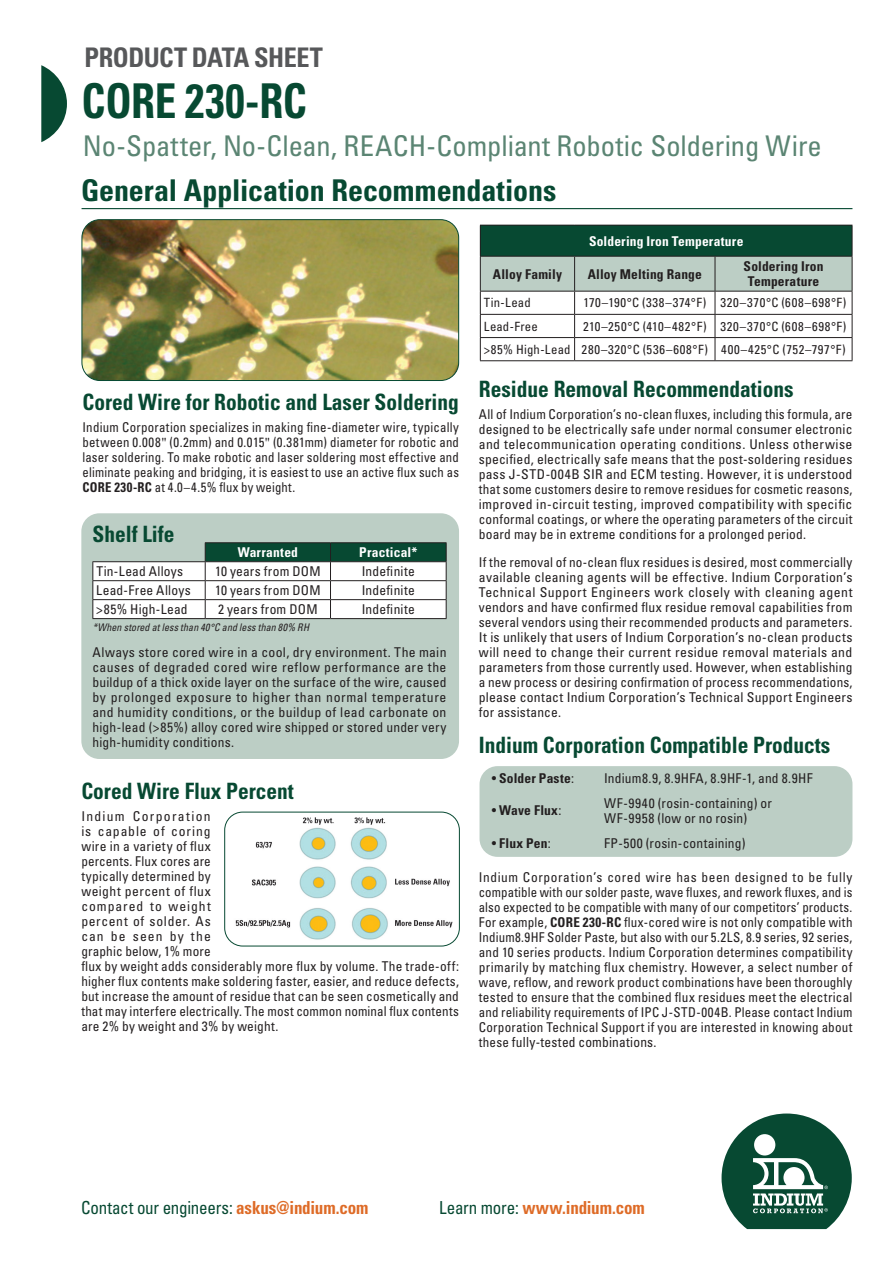
<style>
.page{position:relative;width:893px;height:1263px;background:#fff}
.page>*{position:absolute;margin:0;border:0;box-sizing:border-box;transform-origin:0 0}
.t1{font:700 condensed 48px "Univers LT Std";letter-spacing:-.005em;color:#074932;scale:.9 1}
.t2{font:700 condensed 30px "Univers LT Std";letter-spacing:-.005em;color:#074932}
.t3{font:condensed 28.5px "Univers LT Std";color:#5b8573}
.t4{font:700 condensed 27px "Univers LT Std";letter-spacing:-.02em;color:#57585a}
.t5{font:700 condensed 22.5px "Univers LT Std";color:#074932;scale:.95 1}
.t6{font:condensed 17.85px "Univers LT Std";letter-spacing:-.015em;color:#074932;scale:.95 1}
.t7{font:700 condensed 17.85px "Univers LT Std";letter-spacing:-.01em;color:#de6b27;scale:.95 1}
.t8{font:condensed 13.8px "Univers LT Std";letter-spacing:.015em;color:#231f20}
.t9{font:condensed 13.5px/15px "Univers LT Std";letter-spacing:.015em;color:#231f20;text-align:justify}
.t10{font:condensed 13.5px/15px "Univers LT Std";letter-spacing:.015em;color:#231f20;text-align:justify;scale:.96 1}
.t11{font:700 condensed 13.5px/15px "Univers LT Std";letter-spacing:.015em;color:#231f20;text-align:center}
.t12{font:700 condensed 13.5px "Univers LT Std";letter-spacing:.015em;color:#fff}
.t13{font:condensed 12.75px/23.2px "Univers LT Std";letter-spacing:.05em;color:#231f20;text-align:right}
.t14{font:condensed 12.75px "Univers LT Std";letter-spacing:.015em;color:#231f20}
.t15{font:italic condensed 10.5px "Univers LT Std";letter-spacing:.01em;color:#231f20;scale:.95 1}
.s1{font-family:"Times New Roman";font-stretch:normal}
.s2{font-weight:700}
.s3{font-weight:400}
.s4{font-size:13.5px}
.s5{font-weight:700;color:#de6b27}
.s6{font-weight:400;color:#074932}
</style>
<div class="page">
<svg style="left:41px;top:65px;width:26px;height:77px"></svg>
<svg style="left:722px;top:1113px;width:130px;height:116px"></svg>
<div style="left:754px;top:1134px;width:21px;height:21px;background:#fff;border-radius:50%"></div>
<img style="left:82px;top:220px;width:377px;height:160px">
<div style="left:82px;top:219px;width:377px;height:162px;border:1px solid #074932;border-radius:18px"></div>
<div style="left:81px;top:513px;width:378px;height:246px;background:#bccec5;border-radius:18px"></div>
<hr style="left:205px;top:542px;width:125px;height:1px;background:#231f20">
<hr style="left:330px;top:542px;width:117px;height:1px;background:#231f20">
<svg style="left:92px;top:543px;width:355px;height:75px;background:#c6d2cd"></svg>
<hr style="left:92px;top:618px;width:113px;height:1px;background:#231f20">
<hr style="left:205px;top:618px;width:125px;height:1px;background:#231f20">
<hr style="left:330px;top:618px;width:117px;height:1px;background:#231f20">
<hr style="left:82px;top:208px;width:770px;height:1px;background:#074932">
<img style="left:225px;top:813px;width:234px;height:131px">
<div style="left:224px;top:812px;width:236px;height:134px;border:1px solid #074932;border-radius:18px"></div>
<div style="left:479px;top:766px;width:373px;height:91px;background:#bccec5;border-radius:18px"></div>
<div style="left:480px;top:225px;width:372px;height:31px;background:#074932"></div>
<hr style="left:480px;top:225px;width:95px;height:1px;background:#231f20">
<hr style="left:480px;top:225px;width:1px;height:31px;background:#231f20">
<hr style="left:575px;top:225px;width:140px;height:1px;background:#231f20">
<hr style="left:715px;top:225px;width:137px;height:1px;background:#231f20">
<hr style="left:852px;top:225px;width:1px;height:31px;background:#231f20">
<svg style="left:480px;top:256px;width:373px;height:104px"></svg>
<hr style="left:480px;top:360px;width:95px;height:1px;background:#231f20">
<hr style="left:575px;top:360px;width:140px;height:1px;background:#231f20">
<hr style="left:715px;top:360px;width:137px;height:1px;background:#231f20">
<h3 class="t4" style="left:85px;top:41px;width:240px">PRODUCT DATA SHEET</h3>
<h1 class="t1" style="left:82px;top:72px;width:252px">CORE 230-RC</h1>
<h3 class="t3" style="left:83px;top:128px;width:740px">No-Spatter, No-Clean, REACH-Compliant Robotic Soldering Wire</h3>
<h2 class="t2" style="left:81px;top:172px;width:477px">General Application Recommendations</h2>
<p class="t12" style="left:589px;top:232px;width:156px">Soldering Iron Temperature</p>
<h3 class="t5" style="left:82px;top:389px;width:398px">Cored Wire for Robotic and Laser Soldering</h3>
<p class="t10" style="left:82px;top:420px;width:394px">Indium Corporation specializes in making fine-diameter wire, typically between 0.008<span class="s1">"</span> (0.2mm) and 0.015<span class="s1">"</span> (0.381mm) diameter for robotic and laser soldering. To make robotic and laser soldering most effective and eliminate peaking and bridging, it is easiest to use an active flux such as <span class="s2">CORE 230-RC</span> at 4.0–4.5% flux by weight.</p>
<h3 class="t5" style="left:92px;top:520px;width:88px">Shelf Life</h3>
<p class="t12" style="left:238px;top:544px;width:62px">Warranted</p>
<p class="t12" style="left:359px;top:544px;width:60px">Practical*</p>
<p class="t9" style="left:96px;top:564px;width:88px">Tin-Lead Alloys</p>
<p class="t9" style="left:215px;top:564px;width:107px">10 years from DOM</p>
<p class="t9" style="left:362px;top:564px;width:55px">Indefinite</p>
<p class="t9" style="left:96px;top:582px;width:96px">Lead-Free Alloys</p>
<p class="t9" style="left:215px;top:582px;width:107px">10 years from DOM</p>
<p class="t9" style="left:362px;top:582px;width:55px">Indefinite</p>
<p class="t9" style="left:96px;top:601px;width:93px">&gt;85% High-Lead</p>
<p class="t9" style="left:218px;top:601px;width:101px">2 years from DOM</p>
<p class="t9" style="left:362px;top:601px;width:55px">Indefinite</p>
<p class="t15" style="left:93px;top:621px;width:229px">*When stored at less than 40°C and less than 80% RH</p>
<p class="t9" style="left:92px;top:644px;width:356px">Always store cored wire in a cool, dry environment. The main causes of degraded cored wire reflow performance are the buildup of a thick oxide layer on the surface of the wire, caused by prolonged exposure to higher than normal temperature and humidity conditions, or the buildup of lead carbonate on high-lead (&gt;85%) alloy cored wire shipped or stored under very high-humidity conditions.</p>
<h3 class="t5" style="left:81px;top:777px;width:225px">Cored Wire Flux Percent</h3>
<p class="t9" style="left:81px;top:808px;width:379px;text-align:left">Indium Corporation<br>is capable of coring<br>wire in a variety of flux<br>percents. Flux cores are<br>typically determined by<br>weight percent of flux<br>compared to weight<br>percent of solder. As<br>can be seen by the<br>graphic below, 1% more<br>flux by weight adds considerably more flux by volume. The trade-off: higher flux contents make soldering faster, easier, and reduce defects, but increase the amount of residue that can be seen cosmetically and that may interfere electrically. The most common nominal flux contents are 2% by weight and 3% by weight.</p>
<p class="t11" style="left:493px;top:266px;width:71px">Alloy Family</p>
<p class="t11" style="left:588px;top:266px;width:116px">Alloy Melting Range</p>
<p class="t11" style="left:744px;top:259px;width:81px">Soldering Iron<br>Temperature</p>
<p class="t13" style="left:484px;top:291px;width:48px">Tin-Lead</p>
<p class="t13" style="left:583px;top:291px;width:265px">170–190°C (338–374°F) 320–370°C (608–698°F)</p>
<p class="t14" style="left:484px;top:318px;width:56px">Lead-Free</p>
<p class="t13" style="left:484px;top:314px;width:364px">210–250°C (410–482°F) 320–370°C (608–698°F)<br>&gt;85% High-Lead 280–320°C (536–608°F) 400–425°C (752–797°F)</p>
<h3 class="t5" style="left:479px;top:375px;width:333px">Residue Removal Recommendations</h3>
<p class="t9" style="left:479px;top:406px;width:375px">All of Indium Corporation’s no-clean fluxes, including this formula, are designed to be electrically safe under normal consumer electronic and telecommunication operating conditions. Unless otherwise specified, electrically safe means that the post-soldering residues pass J-STD-004B SIR and ECM testing. However, it is understood that some customers desire to remove residues for cosmetic reasons, improved in-circuit testing, improved compatibility with specific conformal coatings, or where the operating parameters of the circuit board may be in extreme conditions for a prolonged period.</p>
<p class="t9" style="left:479px;top:555px;width:375px">If the removal of no-clean flux residues is desired, most commercially available cleaning agents will be effective. Indium Corporation’s Technical Support Engineers work closely with cleaning agent vendors and have confirmed flux residue removal capabilities from several vendors using their recommended products and parameters.<br>It is unlikely that users of Indium Corporation’s no-clean products will need to change their current residue removal materials and parameters from those currently used. However, when establishing a new process or desiring confirmation of process recommendations, please contact Indium Corporation’s Technical Support Engineers for assistance.</p>
<h3 class="t5" style="left:479px;top:731px;width:372px">Indium Corporation Compatible Products</h3>
<p class="t11" style="left:492px;top:771px;width:84px"><span class="s3">•</span> Solder Paste<span class="s3">:</span></p>
<p class="t9" style="left:604px;top:771px;width:210px">Indium8.9, 8.9HFA, 8.9HF-1, and 8.9HF</p>
<p class="t11" style="left:492px;top:803px;width:71px"><span class="s3">•</span> Wave Flux<span class="s3">:</span></p>
<p class="t9" style="left:604px;top:795px;width:169px">WF-9940 (rosin-containing) or<br>WF-9958 (low or no rosin)</p>
<p class="t11" style="left:492px;top:836px;width:61px"><span class="s3">•</span> Flux Pen<span class="s3">:</span></p>
<p class="t9" style="left:604px;top:835px;width:143px">FP-500 (rosin-containing)</p>
<p class="t9" style="left:479px;top:869px;width:375px">Indium Corporation’s cored wire has been designed to be fully compatible with our solder paste, wave fluxes, and rework fluxes, and is also expected to be compatible with many of our competitors’ products.<br>For example, <span class="s2">CORE 230-RC</span> flux-cored wire is not only compatible with Indium8.9HF Solder Paste, but also with our 5.2LS, 8.9 series, 92 series, and 10 series products. Indium Corporation determines compatibility primarily by matching flux chemistry. However, a select number of wave, reflow, and rework product combinations have been thoroughly tested to ensure that the combined flux residues meet the electrical and reliability requirements of IPC J-STD-004B. Please contact Indium Corporation Technical Support if you are interested in knowing about</p>
<p class="t8" style="left:479px;top:1034px;width:179px"><span class="s4">these</span> fully-tested combinations.</p>
<h3 class="t6" style="left:81px;top:1196px;width:304px">Contact our engineers: <span class="s5">askus@indium.com</span></h3>
<h3 class="t7" style="left:439px;top:1196px;width:218px"><span class="s6">Learn more:</span> www.indium.com</h3>
</div>
